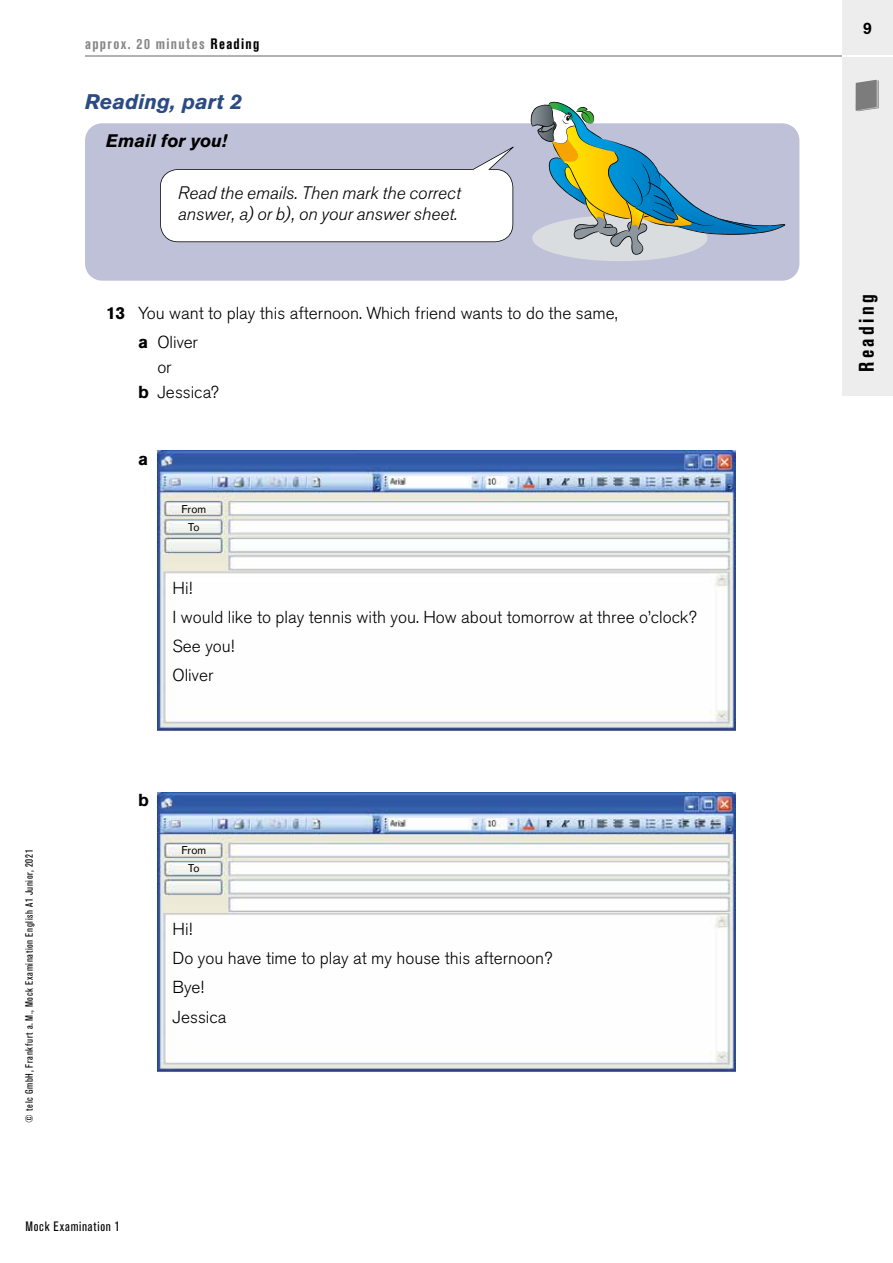
<style>
.page{position:relative;width:893px;height:1263px;background:#fff}
.page>*{position:absolute;margin:0;border:0;box-sizing:border-box;transform-origin:0 0}
.t1{font:italic 700 21px "Akzidenz Grotesk Pro";color:#2b4b82}
.t2{font:700 condensed 21px "Akzidenz Grotesk Pro";letter-spacing:.155em;color:#000}
.t3{font:italic 300 18px/21px "Akzidenz Grotesk Pro";color:#000}
.t4{font:italic 700 18px "Akzidenz Grotesk Pro";color:#000}
.t5{font:300 17.25px/29.2px "Akzidenz Grotesk Pro";color:#000}
.t6{font:700 17.25px "Akzidenz Grotesk Pro";color:#000}
.t7{font:500 16.5px "Akzidenz Grotesk Pro";color:#000}
.t8{font:700 condensed 15px "Akzidenz Grotesk Pro";letter-spacing:.09em;color:#878787}
.t9{font:condensed 13.5px "Akzidenz Grotesk Pro";letter-spacing:.05em;color:#000}
.t10{font:11.25px/18.5px "Akzidenz Grotesk Pro";letter-spacing:.015em;color:#000;text-align:center}
.t11{font:condensed 10.5px "Akzidenz Grotesk Pro";letter-spacing:.06em;color:#000}
.s1{color:#000}
.s2{font-weight:700}
</style>
<div class="page">
<div style="left:85px;top:123px;width:714px;height:158px;background:#bec1d7;border-radius:17px"></div>
<div style="left:532px;top:215px;width:175px;height:46px;background:#d9dde0;border-radius:50%"></div>
<svg style="left:526px;top:102px;width:263px;height:155px"></svg>
<svg style="left:160px;top:147px;width:353px;height:95px"></svg>
<img style="left:157px;top:451px;width:579px;height:280px">
<img style="left:157px;top:792px;width:579px;height:281px">
<div style="left:842px;top:0;width:51px;height:395px;background:#ededed"></div>
<hr style="left:85px;top:55px;width:758px;height:2px;background:#b3b2b2">
<hr style="left:842px;top:55px;width:51px;height:2px;background:#fff">
<svg style="left:856px;top:80px;width:23px;height:31px"></svg>
<p class="t8" style="left:85px;top:34px;width:176px">approx. 20 minutes <span class="s1">Reading</span></p>
<p class="t1" style="left:85px;top:88px;width:159px">Reading, part 2</p>
<p class="t4" style="left:106px;top:129px;width:122px">Email for you!</p>
<p class="t3" style="left:178px;top:183px;width:284px">Read the emails. Then mark the correct answer, a) or b), on your answer sheet.</p>
<p class="t5" style="left:138px;top:298px;width:481px;text-indent:-32px"><span class="s2">13</span> You want to play this afternoon. Which friend wants to do the same, <span class="s2">a</span> Oliver</p>
<p class="t5" style="left:138px;top:355px;width:82px;line-height:24.9px;text-indent:19px">or<br><span class="s2">b</span> Jessica?</p>
<p class="t6" style="left:138px;top:447px;width:12px">a</p>
<p class="t10" style="left:181px;top:499px;width:26px">From<br>To</p>
<p class="t5" style="left:172px;top:573px;width:526px">Hi!<br>I would like to play tennis with you. How about tomorrow at three o’clock?<br>See you!<br>Oliver</p>
<p class="t11" style="left:22px;top:1122px;width:275px;rotate:-90deg">© telc GmbH, Frankfurt a. M., Mock Examination English A1 Junior, 2021</p>
<p class="t6" style="left:138px;top:789px;width:12px">b</p>
<p class="t10" style="left:181px;top:840px;width:26px">From<br>To</p>
<p class="t5" style="left:172px;top:914px;width:381px">Hi!<br>Do you have time to play at my house this afternoon?<br>Bye!<br>Jessica</p>
<p class="t9" style="left:26px;top:1217px;width:96px">Mock Examination 1</p>
<p class="t7" style="left:863px;top:18px;width:11px">9</p>
<p class="t2" style="left:853px;top:372px;width:79px;rotate:-90deg">Reading</p>
</div>
